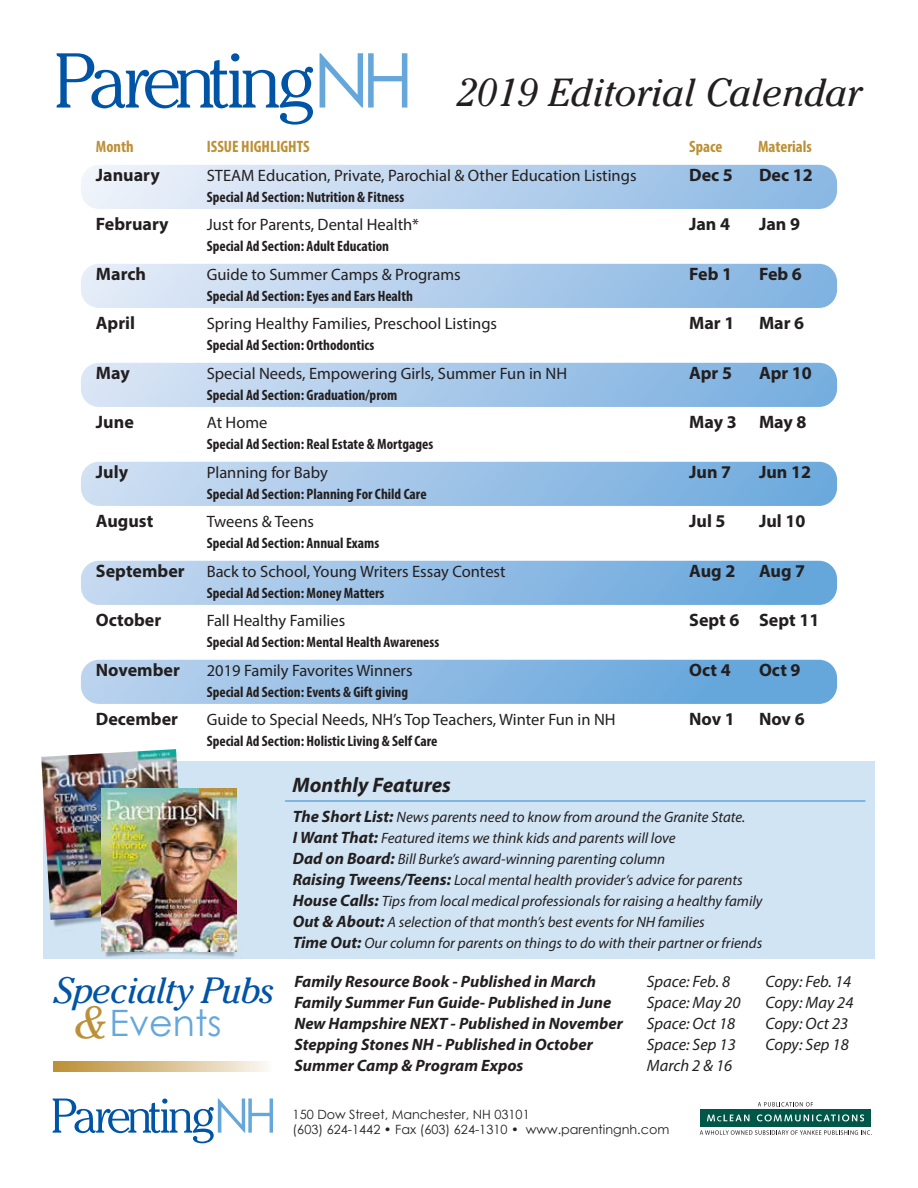
<style>
.page{position:relative;width:918px;height:1188px;background:#fff}
.page>*{position:absolute;margin:0;border:0;box-sizing:border-box;transform-origin:0 0}
.t1{font:italic 39px "Cheltenham ITCW01";color:#231f20}
.t2{font:italic 36.3px "Cheltenham ITCW01";letter-spacing:-.025em;color:#0054a6}
.t3{font:36.3px "Century Gothic";color:#65a7db}
.t4{font:italic 700 21px "Myriad Pro";color:#231f20}
.t5{font:700 18px "Myriad Pro";color:#231f20}
.t6{font:16.5px "Myriad Pro";color:#231f20}
.t7{font:italic 700 16.5px "Myriad Pro";color:#231f20}
.t8{font:italic 16.5px "Myriad Pro";color:#231f20}
.t9{font:700 condensed 16.5px "Myriad Pro";color:#bc9036}
.t10{font:italic 15px/21px "Myriad Pro";color:#231f20}
.t11{font:700 condensed 15px "Myriad Pro";color:#231f20}
.t12{font:12.75px/15.3px "Century Gothic";color:#231f20}
.s1{font-weight:700;font-size:18px}
.s2{font-family:"Cheltenham ITCW01";font-style:italic;font-size:44.55px;color:#bc9036}
.s3{font-weight:700;font-size:16.5px}
</style>
<div class="page">
<div style="left:43px;top:761px;width:832px;height:198px;background:#d1e4f4"></div>
<svg style="left:81px;top:165px;width:756px;height:44px;background:#bcd4ee"></svg>
<svg style="left:81px;top:264px;width:756px;height:44px;background:#b2ceec"></svg>
<svg style="left:81px;top:363px;width:756px;height:44px;background:#a8c9e9"></svg>
<svg style="left:81px;top:462px;width:756px;height:44px;background:#9ec3e7"></svg>
<svg style="left:81px;top:561px;width:756px;height:44px;background:#94bee5"></svg>
<svg style="left:81px;top:660px;width:756px;height:44px;background:#8bb9e3"></svg>
<svg style="left:320px;top:53px;width:87px;height:55px"></svg>
<svg style="left:57px;top:53px;width:256px;height:72px"></svg>
<svg style="left:53px;top:1099px;width:220px;height:44px"></svg>
<svg style="left:54px;top:1061px;width:214px;height:10px;background:#d9c08f"></svg>
<hr style="left:285px;top:800px;width:580px;height:2px;background:#65a7db">
<div style="left:700px;top:1110px;width:171px;height:17px;background:#005747"></div>
<svg style="left:757px;top:1114px;width:107px;height:8px"></svg>
<svg style="left:707px;top:1114px;width:43px;height:7px"></svg>
<svg style="left:758px;top:1102px;width:55px;height:5px"></svg>
<svg style="left:700px;top:1130px;width:172px;height:5px"></svg>
<img style="left:53px;top:920px;width:182px;height:37px">
<img style="left:41px;top:749px;width:138px;height:171px">
<img style="left:102px;top:788px;width:135px;height:164px">
<h1 class="t1" style="left:456px;top:68px;width:406px">2019 Editorial Calendar</h1>
<p class="t9" style="left:96px;top:137px;width:39px">Month</p>
<p class="t9" style="left:207px;top:137px;width:104px">ISSUE HIGHLIGHTS</p>
<p class="t9" style="left:689px;top:137px;width:35px">Space</p>
<p class="t9" style="left:758px;top:137px;width:55px">Materials</p>
<p class="t5" style="left:96px;top:163px;width:65px">January</p>
<p class="t6" style="left:207px;top:165px;width:431px">STEAM Education, Private, Parochial &amp; Other Education Listings</p>
<p class="t5" style="left:689px;top:163px;width:45px">Dec 5</p>
<p class="t5" style="left:759px;top:163px;width:55px">Dec 12</p>
<p class="t11" style="left:207px;top:188px;width:199px">Special Ad Section: Nutrition &amp; Fitness</p>
<p class="t5" style="left:96px;top:213px;width:74px">February</p>
<p class="t6" style="left:207px;top:215px;width:214px">Just for Parents, Dental Health*</p>
<p class="t5" style="left:689px;top:213px;width:42px">Jan 4</p>
<p class="t5" style="left:759px;top:213px;width:42px">Jan 9</p>
<p class="t11" style="left:207px;top:237px;width:184px">Special Ad Section: Adult Education</p>
<p class="t5" style="left:96px;top:262px;width:52px">March</p>
<p class="t6" style="left:207px;top:264px;width:256px">Guide to Summer Camps &amp; Programs</p>
<p class="t5" style="left:689px;top:262px;width:44px">Feb 1</p>
<p class="t5" style="left:759px;top:262px;width:44px">Feb 6</p>
<p class="t11" style="left:207px;top:287px;width:208px">Special Ad Section: Eyes and Ears Health</p>
<p class="t5" style="left:96px;top:312px;width:41px">April</p>
<p class="t6" style="left:207px;top:314px;width:292px">Spring Healthy Families, Preschool Listings</p>
<p class="t5" style="left:689px;top:312px;width:47px">Mar 1</p>
<p class="t5" style="left:759px;top:312px;width:47px">Mar 6</p>
<p class="t11" style="left:207px;top:336px;width:169px">Special Ad Section: Orthodontics</p>
<p class="t5" style="left:96px;top:361px;width:35px">May</p>
<p class="t6" style="left:207px;top:363px;width:362px">Special Needs, Empowering Girls, Summer Fun in NH</p>
<p class="t5" style="left:689px;top:361px;width:44px">Apr 5</p>
<p class="t5" style="left:759px;top:361px;width:54px">Apr 10</p>
<p class="t11" style="left:207px;top:386px;width:192px">Special Ad Section: Graduation/prom</p>
<p class="t5" style="left:96px;top:411px;width:39px">June</p>
<p class="t6" style="left:207px;top:413px;width:62px">At Home</p>
<p class="t5" style="left:689px;top:411px;width:119px">May 3 May 8</p>
<p class="t11" style="left:207px;top:435px;width:228px">Special Ad Section: Real Estate &amp; Mortgages</p>
<p class="t5" style="left:96px;top:460px;width:34px">July</p>
<p class="t6" style="left:207px;top:462px;width:123px">Planning for Baby</p>
<p class="t5" style="left:689px;top:460px;width:44px">Jun 7</p>
<p class="t5" style="left:759px;top:460px;width:54px">Jun 12</p>
<p class="t11" style="left:207px;top:485px;width:221px">Special Ad Section: Planning For Child Care</p>
<p class="t5" style="left:96px;top:510px;width:59px">August</p>
<p class="t6" style="left:207px;top:512px;width:109px">Tweens &amp; Teens</p>
<p class="t5" style="left:689px;top:510px;width:38px">Jul 5</p>
<p class="t5" style="left:759px;top:510px;width:48px">Jul 10</p>
<p class="t11" style="left:207px;top:534px;width:174px">Special Ad Section: Annual Exams</p>
<p class="t6" style="left:96px;top:561px;width:411px"><span class="s1">September</span> Back to School, Young Writers Essay Contest</p>
<p class="t5" style="left:689px;top:559px;width:48px">Aug 2</p>
<p class="t5" style="left:759px;top:559px;width:48px">Aug 7</p>
<p class="t11" style="left:207px;top:584px;width:179px">Special Ad Section: Money Matters</p>
<p class="t5" style="left:96px;top:609px;width:67px">October</p>
<p class="t6" style="left:207px;top:611px;width:140px">Fall Healthy Families</p>
<p class="t5" style="left:689px;top:609px;width:132px">Sept 6 Sept 11</p>
<p class="t11" style="left:207px;top:633px;width:234px">Special Ad Section: Mental Health Awareness</p>
<p class="t5" style="left:96px;top:658px;width:86px">November</p>
<p class="t6" style="left:207px;top:660px;width:207px">2019 Family Favorites Winners</p>
<p class="t5" style="left:689px;top:658px;width:43px">Oct 4</p>
<p class="t5" style="left:759px;top:658px;width:43px">Oct 9</p>
<p class="t11" style="left:207px;top:683px;width:203px">Special Ad Section: Events &amp; Gift giving</p>
<p class="t5" style="left:96px;top:708px;width:84px">December</p>
<p class="t6" style="left:207px;top:710px;width:411px">Guide to Special Needs, NH’s Top Teachers, Winter Fun in NH</p>
<p class="t5" style="left:689px;top:708px;width:47px">Nov 1</p>
<p class="t5" style="left:759px;top:708px;width:47px">Nov 6</p>
<p class="t11" style="left:207px;top:732px;width:232px">Special Ad Section: Holistic Living &amp; Self Care</p>
<h2 class="t2" style="left:54px;top:968px;width:222px">Specialty Pubs</h2>
<h2 class="t3" style="left:74px;top:997px;width:149px"><span class="s2">&amp;</span>Events</h2>
<h3 class="t4" style="left:293px;top:771px;width:160px">Monthly Features</h3>
<p class="t10" style="left:293px;top:806px;width:471px"><span class="s3">The Short List:</span> News parents need to know from around the Granite State.<br><span class="s3">I Want That:</span> Featured items we think kids and parents will love<br><span class="s3">Dad on Board:</span> Bill Burke’s award-winning parenting column<br><span class="s3">Raising Tweens/Teens:</span> Local mental health provider’s advice for parents <span class="s3">House Calls:</span> Tips from local medical professionals for raising a healthy family <span class="s3">Out &amp; About:</span> A selection of that month’s best events for NH families<br><span class="s3">Time Out:</span> Our column for parents on things to do with their partner or friends</p>
<p class="t7" style="left:294px;top:971px;width:303px">Family Resource Book - Published in March</p>
<p class="t8" style="left:647px;top:972px;width:85px">Space: Feb. 8</p>
<p class="t8" style="left:765px;top:972px;width:87px">Copy: Feb. 14</p>
<p class="t7" style="left:294px;top:992px;width:318px">Family Summer Fun Guide- Published in June</p>
<p class="t8" style="left:647px;top:993px;width:95px">Space: May 20</p>
<p class="t8" style="left:765px;top:993px;width:90px">Copy: May 24</p>
<p class="t7" style="left:294px;top:1013px;width:330px">New Hampshire NEXT - Published in November</p>
<p class="t8" style="left:647px;top:1014px;width:90px">Space: Oct 18</p>
<p class="t8" style="left:765px;top:1014px;width:84px">Copy: Oct 23</p>
<p class="t7" style="left:294px;top:1034px;width:300px">Stepping Stones NH - Published in October</p>
<p class="t8" style="left:647px;top:1035px;width:90px">Space: Sep 13</p>
<p class="t8" style="left:765px;top:1035px;width:85px">Copy: Sep 18</p>
<p class="t7" style="left:294px;top:1055px;width:231px">Summer Camp &amp; Program Expos</p>
<p class="t8" style="left:647px;top:1056px;width:87px">March 2 &amp; 16</p>
<p class="t12" style="left:293px;top:1106px;width:378px">150 Dow Street, Manchester, NH 03101<br>(603) 624-1442 • Fax (603) 624-1310 • www.parentingnh.com</p>
</div>
